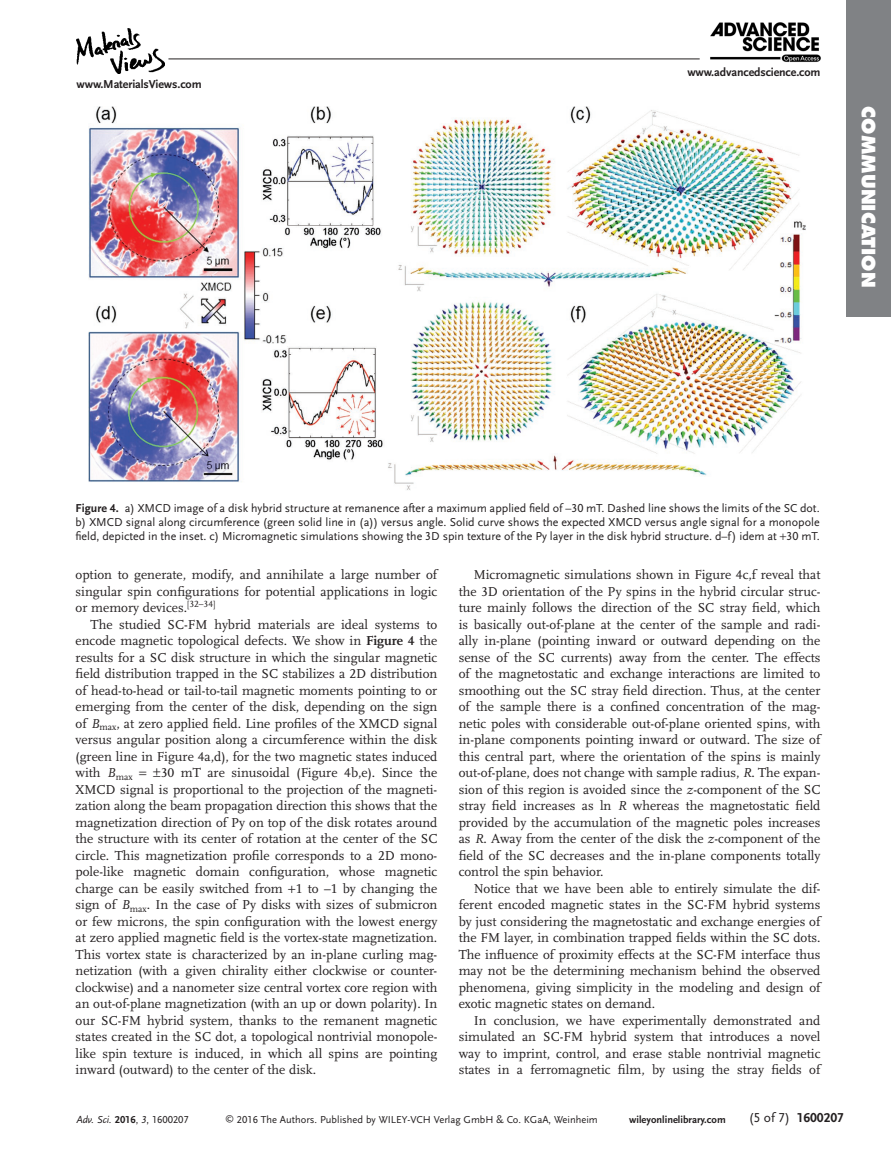
<style>
.page{position:relative;width:891px;height:1175px;background:#fff}
.page>*{position:absolute;margin:0;border:0;box-sizing:border-box;transform-origin:0 0}
.t1{font:800 18px "Futura";letter-spacing:.005em;color:#fff}
.t2{font:13.5px/16.5px "Scala LF";color:#231f20;text-align:justify}
.t3{font:700 13.5px "Scala Sans LF";color:#231f20}
.t4{font:12px/14.2px "Scala Sans LF";color:#231f20;text-align:justify}
.t5{font:700 12px "Scala Sans LF";letter-spacing:-.01em;color:#231f20}
.t6{font:10.5px "Scala Sans LF";color:#231f20}
.t7{font:700 10.5px "Scala Sans LF";color:#231f20}
.t8{font:italic 10.5px "Scala Sans LF";color:#231f20}
.s1{font-weight:700}
.s2{font-style:italic}
.s3{font-weight:700;font-style:normal}
.s4{font-style:normal}
.s5{font-size:9px}
.s6{font-weight:400}
</style>
<div class="page">
<div style="left:846px;top:0;width:45px;height:317px;background:#808285"></div>
<img style="left:77px;top:28px;width:88px;height:45px">
<hr style="left:168px;top:59px;width:532px;height:1px;background:#231f20">
<img style="left:710px;top:22px;width:111px;height:40px">
<img style="left:89px;top:107px;width:717px;height:383px">
<p class="t5" style="left:77px;top:77px;width:127px">www.MaterialsViews.com</p>
<p class="t5" style="left:687px;top:65px;width:135px">www.advancedscience.com</p>
<h1 class="t1" style="left:880px;top:106px;width:183px;rotate:90deg">Communication</h1>
<p class="t4" style="left:76px;top:501px;width:746px"><span class="s1">Figure 4.</span> a) XMCD image of a disk hybrid structure at remanence after a maximum applied field of –30 mT. Dashed line shows the limits of the SC dot. b) XMCD signal along circumference (green solid line in (a)) versus angle. Solid curve shows the expected XMCD versus angle signal for a monopole field, depicted in the inset. c) Micromagnetic simulations showing the 3D spin texture of the Py layer in the disk hybrid structure. d–f) idem at 30 mT.</p>
<p class="t2" style="left:76px;top:566px;width:363px">option to generate, modify, and annihilate a large number of singular spin configurations for potential applications in logic or memory devices.<sup>[32–34]</sup></p>
<p class="t2" style="left:76px;top:616px;width:363px;text-indent:15px">The studied SC-FM hybrid materials are ideal systems to encode magnetic topological defects. We show in <span class="s1">Figure 4</span> the results for a SC disk structure in which the singular magnetic field distribution trapped in the SC stabilizes a 2D distribution of head-to-head or tail-to-tail magnetic moments pointing to or emerging from the center of the disk, depending on the sign of <span class="s2">B</span><sub>max</sub>, at zero applied field. Line profiles of the XMCD signal versus angular position along a circumference within the disk (green line in Figure 4a,d), for the two magnetic states induced with <span class="s2">B</span><sub>max</sub></p>
<p class="t2" style="left:76px;top:764px;width:363px;text-indent:85px">30 mT are sinusoidal (Figure 4b,e). Since the XMCD signal is proportional to the projection of the magneti&shy;zation along the beam propagation direction this shows that the magnetization direction of Py on top of the disk rotates around the structure with its center of rotation at the center of the SC circle. This magnetization profile corresponds to a 2D mono&shy;pole-like magnetic domain configuration, whose magnetic charge can be easily switched from 1 to –1 by changing the sign of <span class="s2">B</span><sub>max</sub>. In the case of Py disks with sizes of submicron or few microns, the spin configuration with the lowest energy at zero applied magnetic field is the vortex-state magnetization.<br>This vortex state is characterized by an in-plane curling mag&shy;netization (with a given chirality either clockwise or counter&shy;clockwise) and a nanometer size central vortex core region with an out-of-plane magnetization (with an up or down polarity). In our SC-FM hybrid system, thanks to the remanent magnetic states created in the SC dot, a topological nontrivial monopole&shy;like spin texture is induced, in which all spins are pointing inward (outward) to the center of the disk.</p>
<p class="t2" style="left:459px;top:566px;width:363px;text-indent:15px">Micromagnetic simulations shown in Figure 4c,f reveal that the 3D orientation of the Py spins in the hybrid circular struc&shy;ture mainly follows the direction of the SC stray field, which is basically out-of-plane at the center of the sample and radi&shy;ally in-plane (pointing inward or outward depending on the sense of the SC currents) away from the center. The effects of the magnetostatic and exchange interactions are limited to smoothing out the SC stray field direction. Thus, at the center of the sample there is a confined concentration of the mag&shy;netic poles with considerable out-of-plane oriented spins, with in-plane components pointing inward or outward. The size of this central part, where the orientation of the spins is mainly out-of-plane, does not change with sample radius, <span class="s2">R</span>. The expan&shy;sion of this region is avoided since the <span class="s2">z</span>-component of the SC stray field increases as ln <span class="s2">R</span> whereas the magnetostatic field provided by the accumulation of the magnetic poles increases as <span class="s2">R</span>. Away from the center of the disk the <span class="s2">z</span>-component of the field of the SC decreases and the in-plane components totally control the spin behavior.</p>
<p class="t2" style="left:459px;top:880px;width:363px;text-indent:15px">Notice that we have been able to entirely simulate the dif&shy;ferent encoded magnetic states in the SC-FM hybrid systems by just considering the magnetostatic and exchange energies of the FM layer, in combination trapped fields within the SC dots.<br>The influence of proximity effects at the SC-FM interface thus may not be the determining mechanism behind the observed phenomena, giving simplicity in the modeling and design of exotic magnetic states on demand.</p>
<p class="t2" style="left:459px;top:1012px;width:363px;text-indent:15px">In conclusion, we have experimentally demonstrated and simulated an SC-FM hybrid system that introduces a novel way to imprint, control, and erase stable nontrivial magnetic states in a ferromagnetic film, by using the stray fields of</p>
<p class="t8" style="left:77px;top:1113px;width:114px">Adv. Sci. <span class="s3">2016</span><span class="s4">,</span> 3<span class="s4">, 1600207</span></p>
<p class="t6" style="left:225px;top:1113px;width:374px"><span class="s5">©</span> 2016 The Authors. Published by WILEY-VCH Verlag GmbH &amp; Co. KGaA, Weinheim</p>
<p class="t7" style="left:629px;top:1113px;width:98px">wileyonlinelibrary.com</p>
<p class="t3" style="left:749px;top:1110px;width:97px"><span class="s6">(5 of 7)</span> 1600207</p>
</div>
